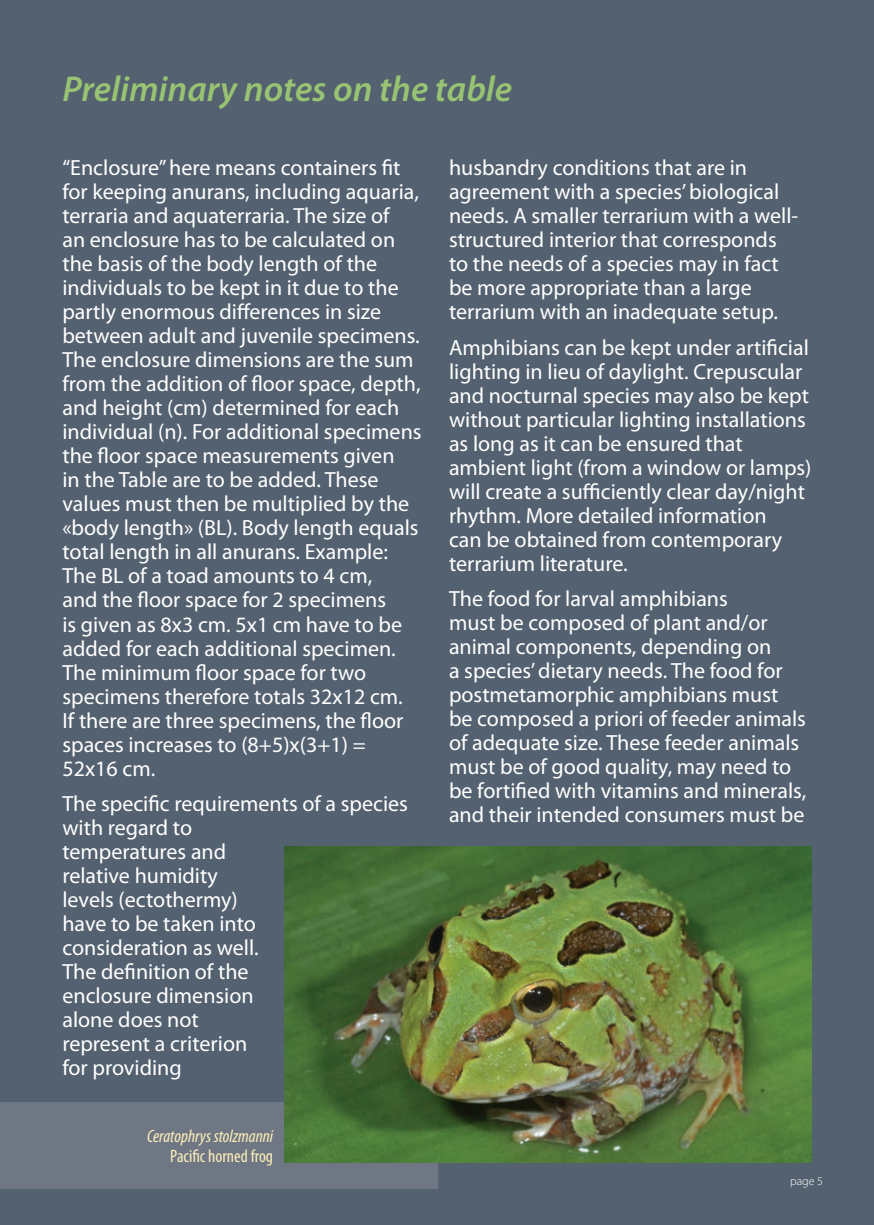
<style>
.page{position:relative;width:874px;height:1225px;background:#fff}
.page>*{position:absolute;margin:0;border:0;box-sizing:border-box;transform-origin:0 0}
.t1{font:italic 600 36px "Myriad Pro";color:#98c372}
.t2{font:22px/24px "Myriad Pro";color:#fff}
.t3{font:italic condensed 18px "Myriad Pro";color:#fbeeb9}
.t4{font:condensed 18px "Myriad Pro";color:#fbeeb9}
.t5{font:300 12px "Myriad Pro";color:#fff}
</style>
<div class="page">
<div style="left:0;top:0;width:873px;height:1225px;background:#546170"></div>
<div style="left:0;top:1102px;width:437px;height:86px;background:#707784"></div>
<img style="left:284px;top:846px;width:527px;height:316px">
<h1 class="t1" style="left:62px;top:66px;width:451px">Preliminary notes on the table</h1>
<p class="t2" style="left:62px;top:156px;width:360px">“Enclosure” here means containers fit for keeping anurans, including aquaria, terraria and aquaterraria. The size of<br>an enclosure has to be calculated on the basis of the body length of the individuals to be kept in it due to the partly enormous differences in size between adult and juvenile specimens.<br>The enclosure dimensions are the sum from the addition of floor space, depth, and height (cm) determined for each individual (n). For additional specimens the floor space measurements given<br>in the Table are to be added. These values must then be multiplied by the «body length» (BL). Body length equals total length in all anurans. Example:<br>The BL of a toad amounts to 4 cm,<br>and the floor space for 2 specimens<br>is given as 8x3 cm. 5x1 cm have to be added for each additional specimen.<br>The minimum floor space for two specimens therefore totals 32x12 cm.<br>If there are three specimens, the floor spaces increases to (8+5)x(3+1) = 52x16 cm.</p>
<p class="t2" style="left:62px;top:791px;width:347px">The specific requirements of a species with regard to<br>temperatures and<br>relative humidity<br>levels (ectothermy)<br>have to be taken into<br>consideration as well.<br>The definition of the<br>enclosure dimension<br>alone does not<br>represent a criterion<br>for providing</p>
<p class="t3" style="left:147px;top:1125px;width:127px">Ceratophrys stolzmanni</p>
<p class="t4" style="left:170px;top:1145px;width:104px">Pacific horned frog</p>
<p class="t2" style="left:449px;top:156px;width:351px">husbandry conditions that are in agreement with a species’ biological needs. A smaller terrarium with a well&shy;structured interior that corresponds to the needs of a species may in fact be more appropriate than a large terrarium with an inadequate setup.</p>
<p class="t2" style="left:449px;top:335px;width:364px">Amphibians can be kept under artificial lighting in lieu of daylight. Crepuscular and nocturnal species may also be kept without particular lighting installations as long as it can be ensured that ambient light (from a window or lamps) will create a sufficiently clear day/night rhythm. More detailed information<br>can be obtained from contemporary terrarium literature.</p>
<p class="t2" style="left:449px;top:586px;width:358px">The food for larval amphibians<br>must be composed of plant and/or animal components, depending on<br>a species’ dietary needs. The food for postmetamorphic amphibians must be composed a priori of feeder animals of adequate size. These feeder animals must be of good quality, may need to be fortified with vitamins and minerals, and their intended consumers must be</p>
<p class="t5" style="left:789px;top:1173px;width:34px">page 5</p>
</div>
